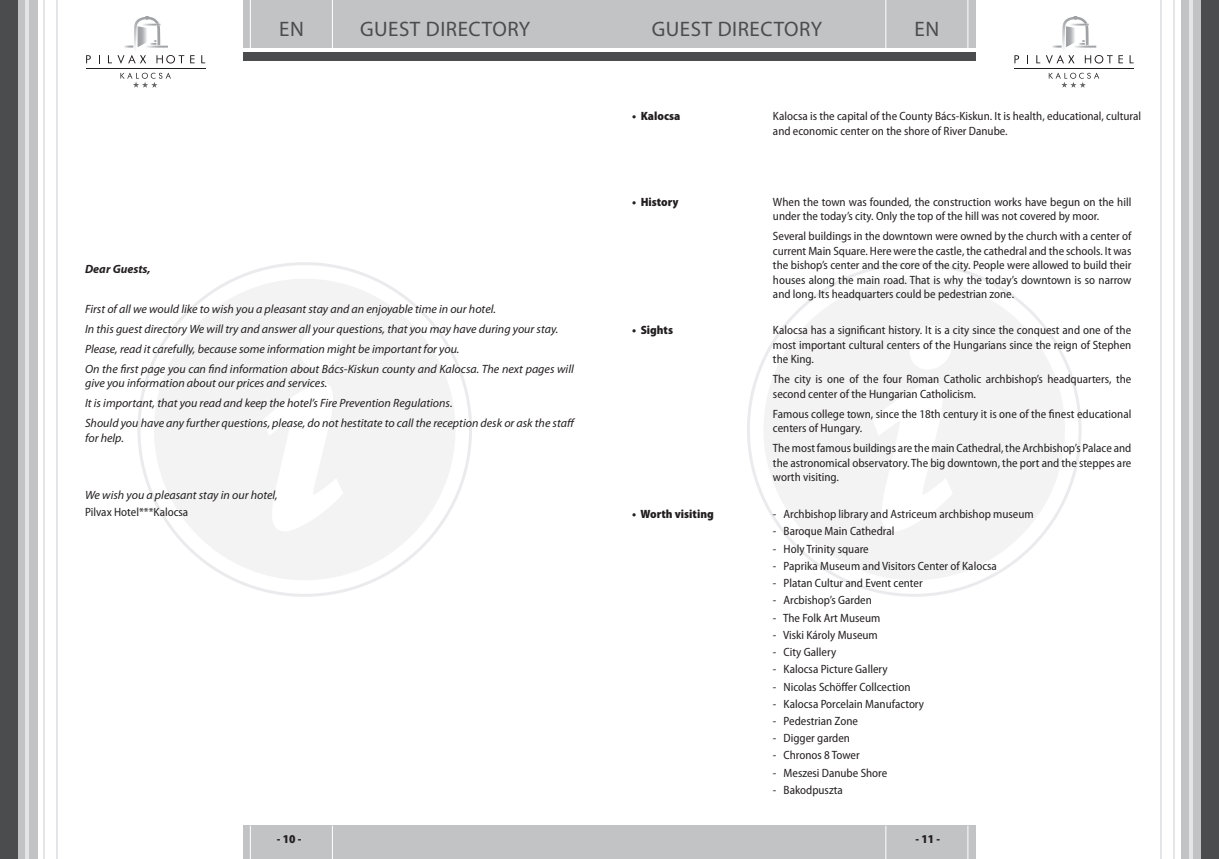
<style>
.page{position:relative;width:1219px;height:859px;background:#fff}
.page>*{position:absolute;margin:0;border:0;box-sizing:border-box;transform-origin:0 0}
.t1{font:21px "Myriad Pro";letter-spacing:.025em;color:#4b4c4d}
.t2{font:semi-condensed 12px/14.4px "Myriad Pro";color:#231f20}
.t3{font:italic 12px/20.1px "Myriad Pro";color:#231f20}
.t4{font:900 semi-condensed 12px "Myriad Pro";color:#231f20}
.t5{font:italic 700 12px "Myriad Pro";color:#231f20}
</style>
<div class="page">
<img style="left:1062px;top:17px;width:27px;height:32px">
<svg style="left:1052px;top:46px;width:10px;height:2px"></svg>
<img style="left:1069px;top:24px;width:20px;height:2px">
<img style="left:1073px;top:46px;width:23px;height:2px">
<svg style="left:1078px;top:40px;width:7px;height:5px"></svg>
<img style="left:1066px;top:26px;width:10px;height:21px">
<svg style="left:1074px;top:16px;width:3px;height:4px"></svg>
<svg style="left:1014px;top:55px;width:5px;height:8px"></svg>
<svg style="left:1036px;top:55px;width:4px;height:8px"></svg>
<svg style="left:1046px;top:55px;width:28px;height:9px"></svg>
<svg style="left:1085px;top:55px;width:38px;height:9px"></svg>
<svg style="left:1049px;top:73px;width:50px;height:14px"></svg>
<hr style="left:1014px;top:68px;width:120px;height:1px;background:#231f20">
<img style="left:134px;top:18px;width:26px;height:31px">
<svg style="left:124px;top:46px;width:9px;height:2px"></svg>
<img style="left:145px;top:46px;width:23px;height:2px">
<svg style="left:150px;top:40px;width:7px;height:5px"></svg>
<img style="left:138px;top:26px;width:9px;height:21px">
<svg style="left:141px;top:16px;width:19px;height:10px"></svg>
<svg style="left:86px;top:55px;width:5px;height:8px"></svg>
<svg style="left:108px;top:55px;width:38px;height:9px"></svg>
<svg style="left:156px;top:55px;width:28px;height:9px"></svg>
<svg style="left:190px;top:55px;width:5px;height:8px"></svg>
<svg style="left:201px;top:55px;width:4px;height:8px"></svg>
<svg style="left:120px;top:73px;width:51px;height:14px"></svg>
<hr style="left:86px;top:68px;width:119px;height:1px;background:#231f20">
<div style="left:243px;top:0;width:366px;height:61px;background:#c2c3c5"></div>
<svg style="left:243px;top:49px;width:366px;height:4px"></svg>
<div style="left:8px;top:0;width:29px;height:859px;background:linear-gradient(to bottom,#c2c3c5,#c2c3c5)"></div>
<div style="left:0;top:0;width:17px;height:859px;background:#4b4c4d"></div>
<hr style="left:43px;top:0;width:2px;height:859px;background:#e4e5e7">
<hr style="left:25px;top:0;width:4px;height:859px;background:#e4e5e7">
<hr style="left:57px;top:0;width:1px;height:859px;background:#e4e5e7">
<div style="left:243px;top:53px;width:366px;height:8px;background:#4b4c4d"></div>
<hr style="left:332px;top:0;width:1px;height:49px;background:#fff">
<hr style="left:250px;top:0;width:1px;height:49px;background:#fff">
<div style="left:1181px;top:0;width:29px;height:859px;background:#c2c3c5"></div>
<div style="left:1201px;top:0;width:18px;height:859px;background:#4b4c4d"></div>
<hr style="left:1173px;top:0;width:2px;height:859px;background:#e4e5e7">
<hr style="left:1189px;top:0;width:4px;height:859px;background:#e4e5e7">
<hr style="left:1160px;top:0;width:2px;height:859px;background:#e4e5e7">
<div style="left:609px;top:0;width:367px;height:61px;background:#c2c3c5"></div>
<svg style="left:609px;top:49px;width:367px;height:4px"></svg>
<div style="left:609px;top:53px;width:367px;height:8px;background:#4b4c4d"></div>
<hr style="left:885px;top:0;width:1px;height:49px;background:#fff">
<hr style="left:967px;top:0;width:1px;height:49px;background:#fff">
<div style="left:243px;top:826px;width:366px;height:33px;background:#c2c3c5"></div>
<hr style="left:332px;top:826px;width:1px;height:33px;background:#fff">
<hr style="left:250px;top:826px;width:1px;height:33px;background:#fff">
<div style="left:609px;top:826px;width:367px;height:33px;background:#c2c3c5"></div>
<hr style="left:885px;top:826px;width:1px;height:33px;background:#fff">
<hr style="left:967px;top:826px;width:1px;height:33px;background:#fff">
<svg style="left:763px;top:279px;width:302px;height:301px;fill:#f3f3f4"></svg>
<svg style="left:154px;top:279px;width:301px;height:301px;fill:#f3f3f4"></svg>
<h1 class="t1" style="left:279px;top:16px;width:26px">EN</h1>
<h1 class="t1" style="left:360px;top:16px;width:172px">GUEST DIRECTORY</h1>
<p class="t5" style="left:85px;top:261px;width:67px">Dear Guests,</p>
<p class="t3" style="left:85px;top:298px;width:490px">First of all we would like to wish you a pleasant stay and an enjoyable time in our hotel.<br>In this guest directory We will try and answer all your questions, that you may have during your stay.<br>Please, read it carefully, because some information might be important for you.<br>On the first page you can find information about Bács-Kiskun county and Kalocsa. The next pages will</p>
<p class="t3" style="left:85px;top:373px;width:492px">give you information about our prices and services.<br>It is important, that you read and keep the hotel’s Fire Prevention Regulations.<br>Should you have any further questions, please, do not hestitate to call the reception desk or ask the staff</p>
<p class="t3" style="left:85px;top:428px;width:40px">for help.</p>
<p class="t3" style="left:85px;top:485px;width:194px">We wish you a pleasant stay in our hotel,</p>
<p class="t2" style="left:85px;top:505px;width:105px">Pilvax Hotel***Kalocsa</p>
<h1 class="t1" style="left:652px;top:16px;width:172px">GUEST DIRECTORY</h1>
<h1 class="t1" style="left:914px;top:16px;width:26px">EN</h1>
<p class="t4" style="left:632px;top:108px;width:50px">• Kalocsa</p>
<p class="t2" style="left:773px;top:109px;width:370px">Kalocsa is the capital of the County Bács-Kiskun. It is health, educational, cultural and economic center on the shore of River Danube.</p>
<p class="t4" style="left:632px;top:194px;width:48px">• History</p>
<p class="t2" style="left:773px;top:195px;width:360px">When the town was founded, the construction works have begun on the hill under the today’s city. Only the top of the hill was not covered by moor.</p>
<p class="t2" style="left:773px;top:229px;width:360px;text-align:justify">Several buildings in the downtown were owned by the church with a center of current Main Square. Here were the castle, the cathedral and the schools. It was the bishop’s center and the core of the city. People were allowed to build their houses along the main road. That is why the today’s downtown is so narrow and long. Its headquarters could be pedestrian zone.</p>
<p class="t4" style="left:632px;top:322px;width:42px">• Sights</p>
<p class="t2" style="left:773px;top:323px;width:360px;text-align:justify">Kalocsa has a significant history. It is a city since the conquest and one of the most important cultural centers of the Hungarians since the reign of Stephen the King.</p>
<p class="t2" style="left:773px;top:372px;width:360px">The city is one of the four Roman Catholic archbishop’s headquarters, the second center of the Hungarian Catholicism.</p>
<p class="t2" style="left:773px;top:406px;width:360px">Famous college town, since the 18th century it is one of the finest educational centers of Hungary.</p>
<p class="t2" style="left:773px;top:441px;width:360px;text-align:justify">The most famous buildings are the main Cathedral, the Archbishop’s Palace and the astronomical observatory. The big downtown, the port and the steppes are worth visiting.</p>
<p class="t4" style="left:632px;top:506px;width:83px">• Worth visiting</p>
<p class="t2" style="left:773px;top:507px;width:262px">- Archbishop library and Astriceum archbishop museum</p>
<p class="t2" style="left:773px;top:524px;width:123px">- Baroque Main Cathedral</p>
<p class="t2" style="left:773px;top:541px;width:97px">- Holy Trinity square</p>
<p class="t2" style="left:773px;top:558px;width:225px">- Paprika Museum and Visitors Center of Kalocsa</p>
<p class="t2" style="left:773px;top:576px;width:151px">- Platan Cultur and Event center</p>
<p class="t2" style="left:773px;top:593px;width:100px">- Arcbishop’s Garden</p>
<p class="t2" style="left:773px;top:610px;width:109px">- The Folk Art Museum</p>
<p class="t2" style="left:773px;top:627px;width:106px">- Viski Károly Museum</p>
<p class="t2" style="left:773px;top:645px;width:65px">- City Gallery</p>
<p class="t2" style="left:773px;top:662px;width:116px">- Kalocsa Picture Gallery</p>
<p class="t2" style="left:773px;top:679px;width:139px">- Nicolas Schöffer Collcection</p>
<p class="t2" style="left:773px;top:696px;width:153px">- Kalocsa Porcelain Manufactory</p>
<p class="t2" style="left:773px;top:714px;width:87px">- Pedestrian Zone</p>
<p class="t2" style="left:773px;top:731px;width:79px">- Digger garden</p>
<p class="t2" style="left:773px;top:748px;width:88px">- Chronos 8 Tower</p>
<p class="t2" style="left:773px;top:765px;width:116px">- Meszesi Danube Shore</p>
<p class="t2" style="left:773px;top:782px;width:71px">- Bakodpuszta</p>
<p class="t4" style="left:277px;top:831px;width:26px">- 10 -</p>
<p class="t4" style="left:915px;top:831px;width:26px">- 11 -</p>
</div>
